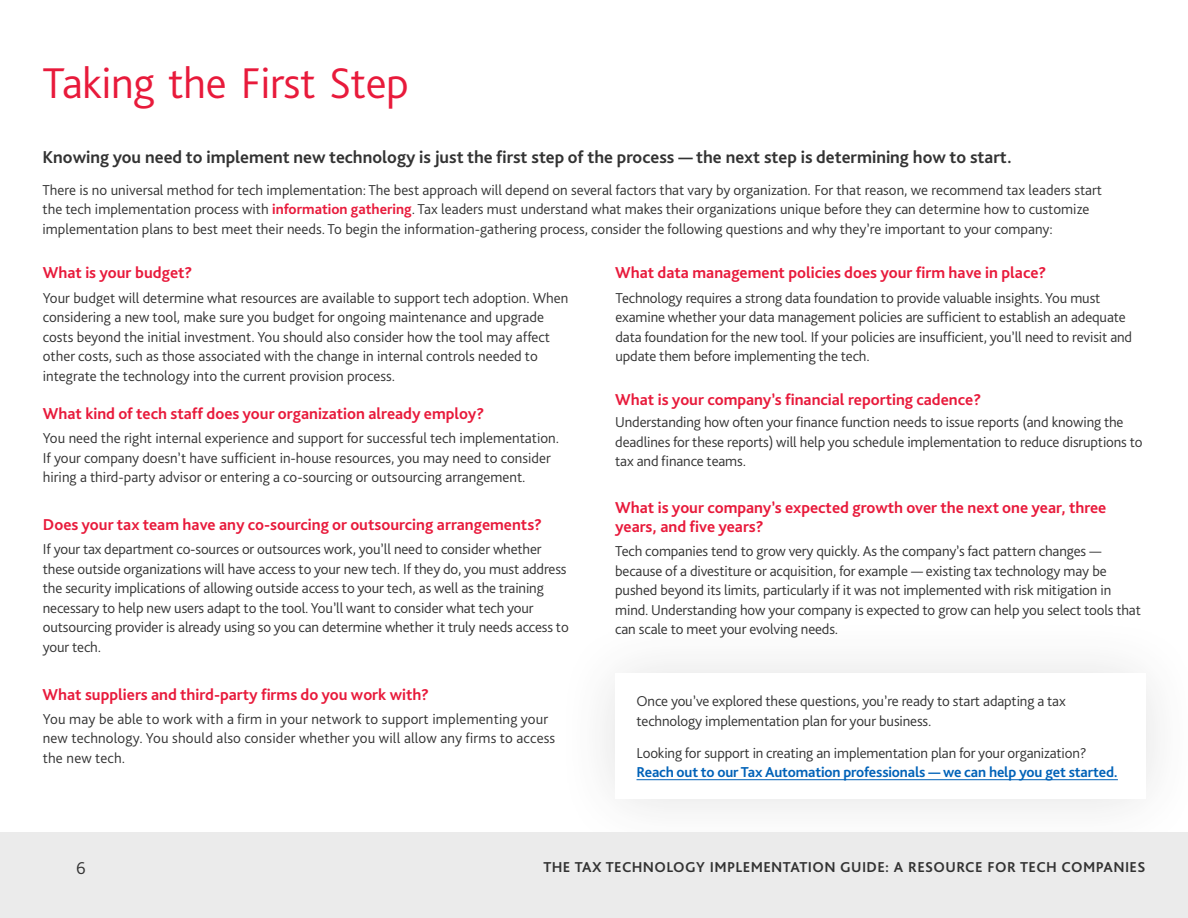
<style>
.page{position:relative;width:1188px;height:918px;background:#fff}
.page>*{position:absolute;margin:0;border:0;box-sizing:border-box;transform-origin:0 0}
.t1{font:300 45px "Bliss Pro";letter-spacing:-.01em;color:#e81a3b}
.t2{font:700 18px "Bliss Pro";color:#333}
.t3{font:300 18px "Bliss Pro";color:#333}
.t4{font:700 16.5px/19.5px "Bliss Pro";color:#e81a3b}
.t5{font:300 15px/19.5px "Bliss Pro";letter-spacing:-.01em;color:#333}
.t6{font:300 15px/19.5px "Bliss Pro";letter-spacing:.01em;color:#333}
.t7{font:700 15px "Bliss Pro";letter-spacing:-.01em;color:#0062b8}
.t8{font:700 15px "Bliss Pro";letter-spacing:.025em;color:#333}
.s1{font-weight:700;color:#e81a3b}
</style>
<div class="page">
<div style="left:555px;top:614px;width:633px;height:245px;background:#fbfbfb"></div>
<div style="left:615px;top:674px;width:530px;height:125px;background:#fff"></div>
<hr style="left:637px;top:779px;width:481px;height:1px;background:#0062b8">
<div style="left:0;top:833px;width:1188px;height:85px;background:#ebebeb"></div>
<h1 class="t1" style="left:43px;top:55px;width:368px">Taking the First Step</h1>
<p class="t2" style="left:43px;top:146px;width:971px">Knowing you need to implement new technology is just the first step of the process — the next step is determining how to start.</p>
<p class="t5" style="left:43px;top:180px;width:1061px">There is no universal method for tech implementation: The best approach will depend on several factors that vary by organization. For that reason, we recommend tax leaders start the tech implementation process with <span class="s1">information gathering</span>. Tax leaders must understand what makes their organizations unique before they can determine how to customize implementation plans to best meet their needs. To begin the information-gathering process, consider the following questions and why they’re important to your company:</p>
<p class="t4" style="left:43px;top:263px;width:151px">What is your budget?</p>
<p class="t5" style="left:43px;top:287px;width:527px">Your budget will determine what resources are available to support tech adoption. When considering a new tool, make sure you budget for ongoing maintenance and upgrade costs beyond the initial investment. You should also consider how the tool may affect other costs, such as those associated with the change in internal controls needed to integrate the technology into the current provision process.</p>
<p class="t4" style="left:43px;top:403px;width:443px">What kind of tech staff does your organization already employ?</p>
<p class="t5" style="left:43px;top:428px;width:518px">You need the right internal experience and support for successful tech implementation.<br>If your company doesn’t have sufficient in-house resources, you may need to consider hiring a third-party advisor or entering a co-sourcing or outsourcing arrangement.</p>
<p class="t4" style="left:43px;top:514px;width:501px">Does your tax team have any co-sourcing or outsourcing arrangements?</p>
<p class="t5" style="left:43px;top:539px;width:527px">If your tax department co-sources or outsources work, you’ll need to consider whether these outside organizations will have access to your new tech. If they do, you must address the security implications of allowing outside access to your tech, as well as the training necessary to help new users adapt to the tool. You’ll want to consider what tech your outsourcing provider is already using so you can determine whether it truly needs access to your tech.</p>
<p class="t4" style="left:43px;top:684px;width:388px">What suppliers and third-party firms do you work with?</p>
<p class="t6" style="left:43px;top:709px;width:514px">You may be able to work with a firm in your network to support implementing your new technology. You should also consider whether you will allow any firms to access the new tech.</p>
<p class="t4" style="left:615px;top:263px;width:433px">What data management policies does your firm have in place?</p>
<p class="t5" style="left:615px;top:287px;width:518px">Technology requires a strong data foundation to provide valuable insights. You must examine whether your data management policies are sufficient to establish an adequate data foundation for the new tool. If your policies are insufficient, you’ll need to revisit and update them before implementing the tech.</p>
<p class="t4" style="left:615px;top:390px;width:368px">What is your company’s financial reporting cadence?</p>
<p class="t5" style="left:615px;top:412px;width:529px">Understanding how often your finance function needs to issue reports (and knowing the deadlines for these reports) will help you schedule implementation to reduce disruptions to tax and finance teams.</p>
<p class="t4" style="left:615px;top:497px;width:493px">What is your company’s expected growth over the next one year, three years, and five years?</p>
<p class="t5" style="left:615px;top:541px;width:527px">Tech companies tend to grow very quickly. As the company’s fact pattern changes — because of a divestiture or acquisition, for example — existing tax technology may be pushed beyond its limits, particularly if it was not implemented with risk mitigation in mind. Understanding how your company is expected to grow can help you select tools that can scale to meet your evolving needs.</p>
<p class="t5" style="left:637px;top:691px;width:431px">Once you’ve explored these questions, you’re ready to start adapting a tax technology implementation plan for your business.</p>
<p class="t5" style="left:637px;top:743px;width:452px">Looking for support in creating an implementation plan for your organization?</p>
<p class="t7" style="left:637px;top:763px;width:483px">Reach out to our Tax Automation professionals — we can help you get started.</p>
<p class="t3" style="left:76px;top:857px;width:11px">6</p>
<p class="t8" style="left:543px;top:857px;width:604px">THE TAX TECHNOLOGY IMPLEMENTATION GUIDE: A RESOURCE FOR TECH COMPANIES</p>
</div>
